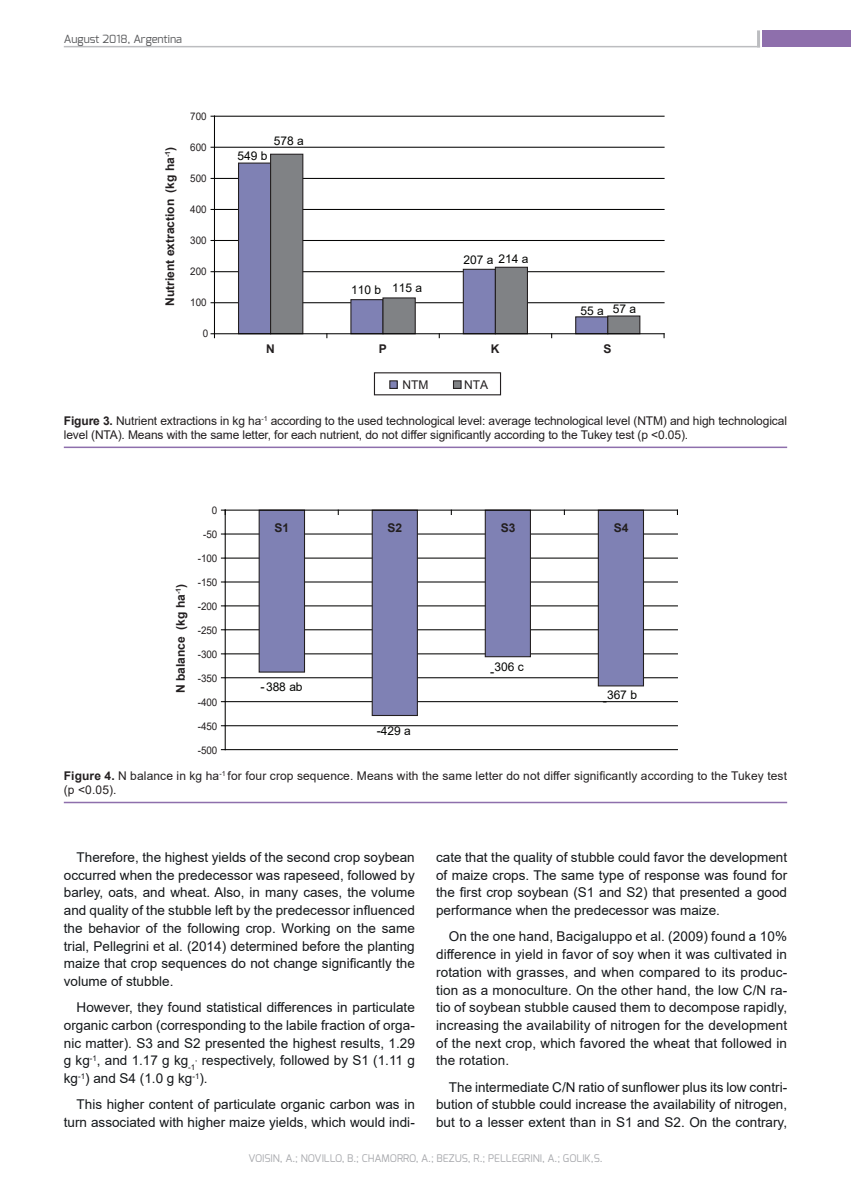
<style>
.page{position:relative;width:851px;height:1191px;background:#fff}
.page>*{position:absolute;margin:0;border:0;box-sizing:border-box;transform-origin:0 0}
.Texto{font:13.5px/17.7px "Arial";color:#14171a;text-align:justify}
.t1{font:12.75px "Arial";color:#050504}
.Tabla-Epig{font:12px/14.4px "Arial";letter-spacing:-.01em;color:#231f20}
.Tabla-Epig-2{font:12px/14.4px "Arial";letter-spacing:.01em;color:#231f20}
.t2{font:700 12px "Arial";color:#231f20}
.t3{font:12px "Arial";letter-spacing:-.005em;color:#040503}
.t4{font:11.25px "Exo";color:#57585a}
.t5{font:10.5px "Exo";color:#a8a9ad}
.t6{font:10.5px "Arial";letter-spacing:-.005em;color:#231f20;scale:.94 1}
.s1{font-weight:700}
.s2{font-size:12.75px;color:#050504}
</style>
<div class="page">
<div style="left:761px;top:30px;width:89px;height:17px;background:#8e6fac"></div>
<hr style="left:757px;top:30px;width:3px;height:17px;background:#bcbdc0">
<hr style="left:64px;top:46px;width:696px;height:1px;background:#bcbdc0">
<hr style="left:64px;top:446px;width:723px;height:2px;background:#8e6fac">
<div style="left:390px;top:381px;width:7px;height:7px;background:#7f81b4"></div>
<div style="left:389px;top:380px;width:8px;height:9px;border:1px solid #231f20"></div>
<div style="left:453px;top:381px;width:8px;height:7px;background:#808285"></div>
<div style="left:453px;top:380px;width:8px;height:9px;border:1px solid #231f20"></div>
<div style="left:374px;top:372px;width:127px;height:23px;border:1px solid #231f20"></div>
<hr style="left:214px;top:116px;width:450px;height:1px;background:#050504">
<hr style="left:214px;top:147px;width:450px;height:1px;background:#050504">
<hr style="left:214px;top:178px;width:450px;height:1px;background:#050504">
<hr style="left:214px;top:209px;width:450px;height:1px;background:#050504">
<hr style="left:214px;top:240px;width:450px;height:1px;background:#050504">
<hr style="left:214px;top:271px;width:450px;height:1px;background:#050504">
<hr style="left:214px;top:302px;width:450px;height:1px;background:#050504">
<svg style="left:237px;top:162px;width:32px;height:173px;background:#7f81b0"></svg>
<svg style="left:269px;top:153px;width:371px;height:182px"></svg>
<hr style="left:214px;top:116px;width:1px;height:218px;background:#050504">
<hr style="left:214px;top:333px;width:450px;height:1px;background:#050504">
<hr style="left:64px;top:801px;width:723px;height:2px;background:#8e6fac">
<hr style="left:225px;top:533px;width:452px;height:1px;background:#050504">
<hr style="left:225px;top:557px;width:452px;height:1px;background:#050504">
<hr style="left:225px;top:581px;width:452px;height:1px;background:#050504">
<hr style="left:225px;top:605px;width:452px;height:1px;background:#050504">
<hr style="left:225px;top:629px;width:452px;height:1px;background:#050504">
<hr style="left:225px;top:653px;width:452px;height:1px;background:#050504">
<hr style="left:225px;top:677px;width:452px;height:1px;background:#050504">
<hr style="left:225px;top:701px;width:452px;height:1px;background:#050504">
<hr style="left:225px;top:725px;width:452px;height:1px;background:#050504">
<hr style="left:225px;top:749px;width:452px;height:1px;background:#050504">
<svg style="left:258px;top:510px;width:386px;height:206px"></svg>
<hr style="left:225px;top:510px;width:1px;height:239px;background:#050504">
<hr style="left:225px;top:509px;width:452px;height:1px;background:#050504">
<svg style="left:221px;top:509px;width:5px;height:5px"></svg>
<p class="t4" style="left:64px;top:31px;width:120px">August 2018, Argentina</p>
<p class="t6" style="left:190px;top:109px;width:19px">700</p>
<p class="t3" style="left:274px;top:133px;width:31px">578 a</p>
<p class="t6" style="left:190px;top:140px;width:19px">600</p>
<p class="t2" style="left:161px;top:306px;width:160px;rotate:-90deg">Nutrient extraction (kg ha<sup>-1</sup>)</p>
<p class="t3" style="left:237px;top:147px;width:31px">549 b</p>
<p class="t6" style="left:190px;top:171px;width:19px">500</p>
<p class="t6" style="left:190px;top:202px;width:19px">400</p>
<p class="t6" style="left:190px;top:233px;width:19px">300</p>
<p class="t6" style="left:190px;top:264px;width:19px">200</p>
<p class="t6" style="left:190px;top:295px;width:19px">100</p>
<p class="t6" style="left:203px;top:326px;width:7px">0</p>
<p class="t3" style="left:351px;top:281px;width:31px">110 b</p>
<p class="t3" style="left:392px;top:280px;width:31px">115 a</p>
<p class="t3" style="left:463px;top:251px;width:67px">207 a 214 a</p>
<p class="t3" style="left:580px;top:302px;width:25px">55 a</p>
<p class="t3" style="left:612px;top:300px;width:25px">57 a</p>
<p class="t2" style="left:266px;top:340px;width:10px">N</p>
<p class="t2" style="left:379px;top:340px;width:10px">P</p>
<p class="t2" style="left:490px;top:340px;width:10px">K</p>
<p class="t2" style="left:603px;top:340px;width:10px">S</p>
<p class="Tabla-Epig" style="left:402px;top:378px;width:27px">NTM</p>
<p class="Tabla-Epig" style="left:464px;top:378px;width:26px">NTA</p>
<p class="Tabla-Epig" style="left:64px;top:413px;width:724px"><span class="s1">Figure 3.</span> Nutrient extractions in kg ha<sup>-1</sup> according to the used technological level: average technological level (NTM) and high technological level (NTA). Means with the same letter, for each nutrient, do not differ significantly according to the Tukey test (p &lt;0.05).</p>
<p class="t2" style="left:172px;top:693px;width:110px;rotate:-90deg">N balance (kg ha<sup>-1</sup>)</p>
<p class="t6" style="left:212px;top:503px;width:7px">0</p>
<p class="t6" style="left:203px;top:527px;width:17px">-50</p>
<p class="t6" style="left:198px;top:551px;width:22px">-100</p>
<p class="t6" style="left:198px;top:575px;width:22px">-150</p>
<p class="t6" style="left:198px;top:599px;width:22px">-200</p>
<p class="t6" style="left:198px;top:623px;width:22px">-250</p>
<p class="t6" style="left:198px;top:647px;width:22px">-300</p>
<p class="t6" style="left:198px;top:671px;width:22px">-350</p>
<p class="t6" style="left:198px;top:694px;width:22px">-400</p>
<p class="t6" style="left:198px;top:718px;width:22px">-450</p>
<p class="t6" style="left:198px;top:742px;width:22px">-500</p>
<p class="t2" style="left:274px;top:519px;width:16px">S1</p>
<p class="t2" style="left:387px;top:519px;width:16px">S2</p>
<p class="t2" style="left:500px;top:519px;width:16px">S3</p>
<p class="t2" style="left:613px;top:519px;width:16px">S4</p>
<p class="t3" style="left:260px;top:678px;width:44px"><span class="s2">-</span>388 ab</p>
<p class="t3" style="left:377px;top:722px;width:36px"><span class="s2">-</span>429 a</p>
<p class="t3" style="left:490px;top:659px;width:35px"><span class="s2">-</span>306 c</p>
<p class="t3" style="left:607px;top:686px;width:31px">367 b</p>
<p class="t1" style="left:602px;top:691px;width:6px">-</p>
<p class="Tabla-Epig-2" style="left:64px;top:768px;width:724px"><span class="s1">Figure 4.</span> N balance in kg ha<sup>-1</sup> for four crop sequence. Means with the same letter do not differ significantly according to the Tukey test (p &lt;0.05).</p>
<p class="Texto" style="left:64px;top:848px;width:352px;text-indent:13px">Therefore, the highest yields of the second crop soybean occurred when the predecessor was rapeseed, followed by barley, oats, and wheat. Also, in many cases, the volume and quality of the stubble left by the predecessor influenced the behavior of the following crop. Working on the same trial, Pellegrini et al. (2014) determined before the planting maize that crop sequences do not change significantly the volume of stubble.</p>
<p class="Texto" style="left:64px;top:998px;width:352px;text-indent:13px">However, they found statistical differences in particulate organic carbon (corresponding to the labile fraction of orga&shy;nic matter). S3 and S2 presented the highest results, 1.29 g kg<sup>-1</sup>, and 1.17 g kg<sub>-1</sub><sup>,</sup> respectively, followed by S1 (1.11 g kg<sup>-1</sup>) and S4 (1.0 g kg<sup>-1</sup>).</p>
<p class="Texto" style="left:64px;top:1095px;width:352px;text-align:right">This higher content of particulate organic carbon was in turn associated with higher maize yields, which would indi-</p>
<p class="Texto" style="left:436px;top:848px;width:352px">cate that the quality of stubble could favor the development of maize crops. The same type of response was found for the first crop soybean (S1 and S2) that presented a good performance when the predecessor was maize.</p>
<p class="Texto" style="left:436px;top:927px;width:352px;text-indent:13px">On the one hand, Bacigaluppo et al. (2009) found a 10% difference in yield in favor of soy when it was cultivated in rotation with grasses, and when compared to its produc&shy;tion as a monoculture. On the other hand, the low C/N ra&shy;tio of soybean stubble caused them to decompose rapidly, increasing the availability of nitrogen for the development of the next crop, which favored the wheat that followed in the rotation.</p>
<p class="Texto" style="left:436px;top:1078px;width:352px;text-indent:13px">The intermediate C/N ratio of sunflower plus its low contri&shy;bution of stubble could increase the availability of nitrogen, but to a lesser extent than in S1 and S2. On the contrary,</p>
<p class="t5" style="left:248px;top:1151px;width:356px">VOISIN, A.; NOVILLO, B.; CHAMORRO, A.; BEZUS, R.; PELLEGRINI, A.; GOLIK,S.</p>
</div>
